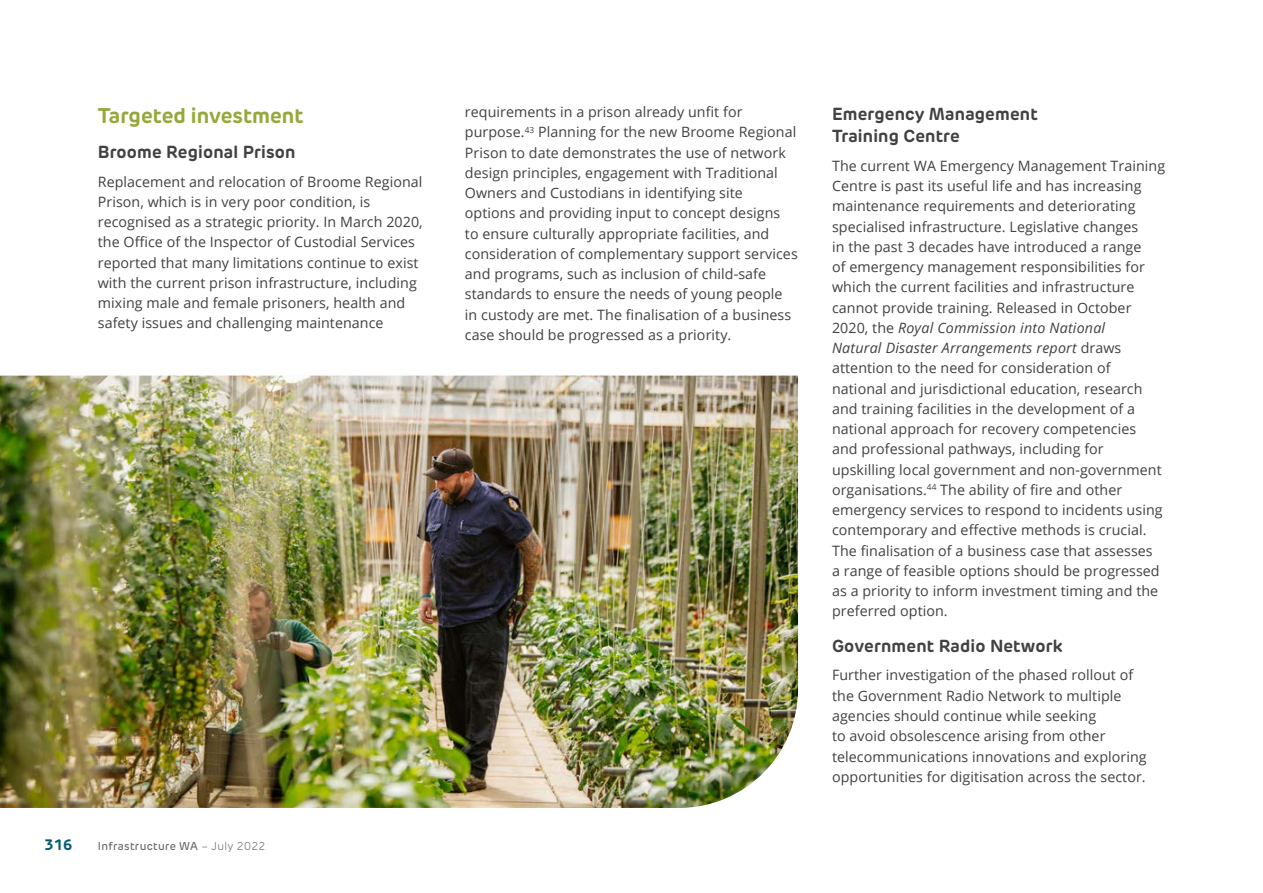
<style>
.page{position:relative;width:1263px;height:893px;background:#fff}
.page>*{position:absolute;margin:0;border:0;box-sizing:border-box;transform-origin:0 0}
.t1{font:700 21px "New Rubrik Edge";color:#97a73a}
.t2{font:700 17.25px/22.5px "New Rubrik Edge";letter-spacing:.01em;color:#414042}
.t3{font:700 15px "New Rubrik Edge";color:#005b70}
.t4{font:14.25px/20.2px "Open Sans";letter-spacing:.005em;color:#414042}
.t5{font:500 11.25px "New Rubrik Edge";letter-spacing:.03em;color:#696a6d}
.s1{font-weight:300}
.s2{font-style:italic}
</style>
<div class="page">
<img style="left:0;top:376px;width:798px;height:432px">
<h1 class="t1" style="left:98px;top:102px;width:207px">Targeted investment</h1>
<p class="t2" style="left:98px;top:141px;width:199px">Broome Regional Prison</p>
<p class="t4" style="left:98px;top:171px;width:326px">Replacement and relocation of Broome Regional Prison, which is in very poor condition, is recognised as a strategic priority. In March 2020, the Office of the Inspector of Custodial Services reported that many limitations continue to exist with the current prison infrastructure, including mixing male and female prisoners, health and safety issues and challenging maintenance</p>
<p class="t3" style="left:45px;top:836px;width:29px">316</p>
<p class="t5" style="left:98px;top:840px;width:169px">Infrastructure WA <span class="s1">– July 2022</span></p>
<p class="t4" style="left:465px;top:102px;width:334px">requirements in a prison already unfit for purpose.<sup>43</sup> Planning for the new Broome Regional Prison to date demonstrates the use of network design principles, engagement with Traditional Owners and Custodians in identifying site<br>options and providing input to concept designs<br>to ensure culturally appropriate facilities, and consideration of complementary support services and programs, such as inclusion of child-safe standards to ensure the needs of young people in custody are met. The finalisation of a business case should be progressed as a priority.</p>
<p class="t2" style="left:832px;top:102px;width:207px">Emergency Management<br>Training Centre</p>
<p class="t4" style="left:832px;top:155px;width:335px">The current WA Emergency Management Training Centre is past its useful life and has increasing maintenance requirements and deteriorating specialised infrastructure. Legislative changes<br>in the past 3 decades have introduced a range<br>of emergency management responsibilities for which the current facilities and infrastructure cannot provide training. Released in October 2020, the <span class="s2">Royal Commission into National<br>Natural Disaster Arrangements report</span> draws attention to the need for consideration of national and jurisdictional education, research and training facilities in the development of a national approach for recovery competencies and professional pathways, including for upskilling local government and non-government organisations.<sup>44</sup> The ability of fire and other emergency services to respond to incidents using contemporary and effective methods is crucial.<br>The finalisation of a business case that assesses<br>a range of feasible options should be progressed as a priority to inform investment timing and the preferred option.</p>
<p class="t2" style="left:832px;top:634px;width:232px">Government Radio Network</p>
<p class="t4" style="left:832px;top:665px;width:316px">Further investigation of the phased rollout of the Government Radio Network to multiple agencies should continue while seeking<br>to avoid obsolescence arising from other telecommunications innovations and exploring opportunities for digitisation across the sector.</p>
</div>
